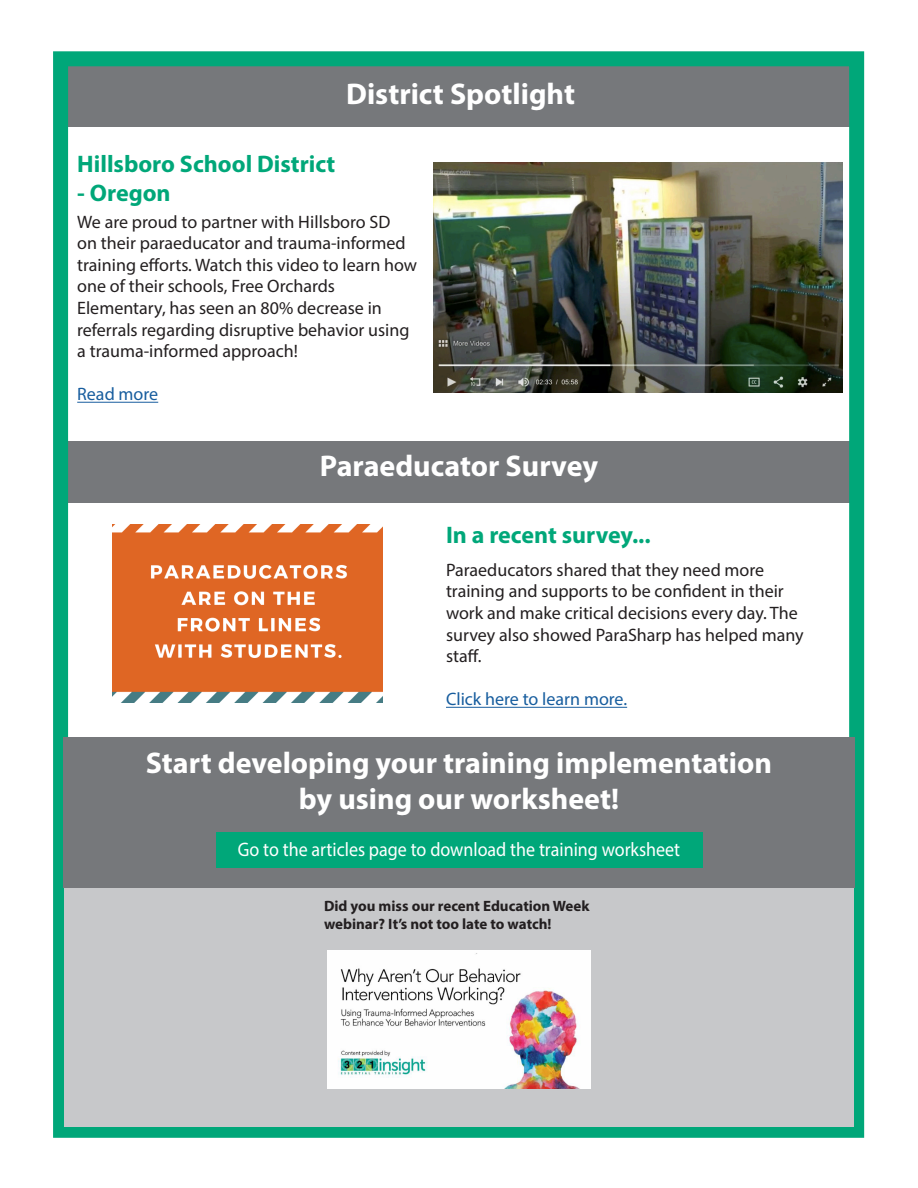
<style>
.page{position:relative;width:918px;height:1188px;background:#fff}
.page>*{position:absolute;margin:0;border:0;box-sizing:border-box;transform-origin:0 0}
.t1{font:700 30px/36px "Myriad Pro";color:#fff;text-align:center}
.t2{font:700 24px "Myriad Pro";color:#00a779}
.t3{font:19.65px "Myriad Pro";color:#fff;scale:.92 1}
.t4{font:18px/21.6px "Myriad Pro";color:#231f20}
.t5{font:18px "Myriad Pro";color:#175d9e}
.t6{font:700 15px/18px "Myriad Pro";color:#231f20}
</style>
<div class="page">
<div style="left:63px;top:441px;width:791px;height:62px;background:#76787b"></div>
<div style="left:63px;top:65px;width:792px;height:62px;background:#76787b"></div>
<div style="left:53px;top:51px;width:811px;height:1087px;border:15px solid #00a779"></div>
<img style="left:433px;top:162px;width:409px;height:230px">
<hr style="left:77px;top:402px;width:81px;height:1px;background:#175d9e">
<hr style="left:446px;top:707px;width:181px;height:1px;background:#175d9e">
<img style="left:113px;top:524px;width:270px;height:179px">
<div style="left:63px;top:737px;width:792px;height:151px;background:#76787b"></div>
<div style="left:64px;top:889px;width:790px;height:238px;background:#c7c8ca"></div>
<div style="left:216px;top:832px;width:486px;height:36px;background:#00a779"></div>
<img style="left:327px;top:951px;width:264px;height:138px">
<p class="t1" style="left:346px;top:75px;width:230px">District Spotlight</p>
<p class="t2" style="left:77px;top:148px;width:260px">Hillsboro School District</p>
<p class="t2" style="left:77px;top:177px;width:95px">- Oregon</p>
<p class="t4" style="left:77px;top:211px;width:342px">We are proud to partner with Hillsboro SD<br>on their paraeducator and trauma-informed training efforts. Watch this video to learn how one of their schools, Free Orchards</p>
<p class="t4" style="left:77px;top:297px;width:334px">Elementary, has seen an 80% decrease in referrals regarding disruptive behavior using a trauma-informed approach!</p>
<p class="t5" style="left:77px;top:383px;width:83px">Read more</p>
<p class="t1" style="left:320px;top:447px;width:280px">Paraeducator Survey</p>
<p class="t2" style="left:446px;top:519px;width:206px">In a recent survey...</p>
<p class="t4" style="left:446px;top:559px;width:359px">Paraeducators shared that they need more training and supports to be confident in their work and make critical decisions every day. The survey also showed ParaSharp has helped many staff.</p>
<p class="t5" style="left:446px;top:688px;width:183px">Click here to learn more.</p>
<p class="t1" style="left:146px;top:744px;width:628px">Start developing your training implementation by using our worksheet!</p>
<p class="t3" style="left:238px;top:838px;width:482px">Go to the articles page to download the training worksheet</p>
<p class="t6" style="left:324px;top:897px;width:267px">Did you miss our recent Education Week webinar? It’s not too late to watch!</p>
</div>
